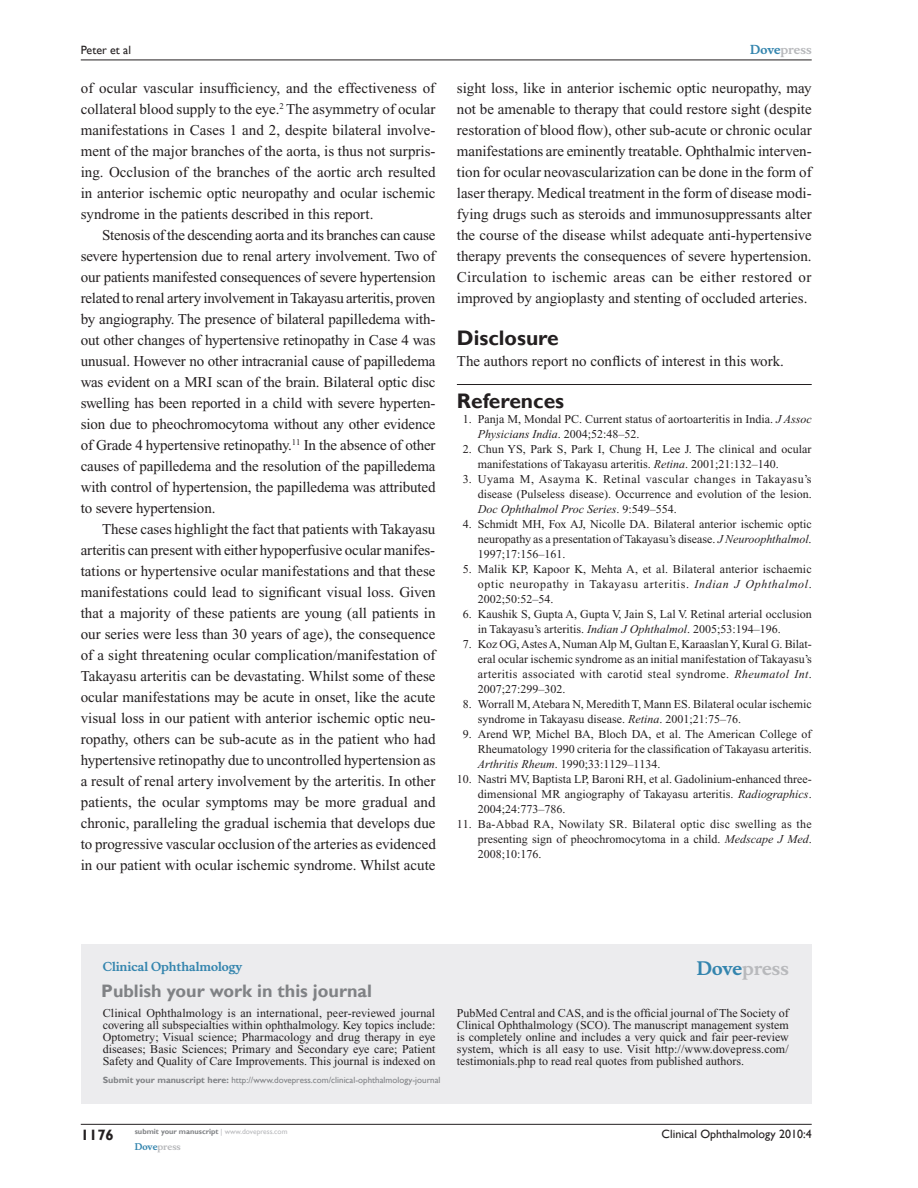
<style>
.page{position:relative;width:918px;height:1188px;background:#fff}
.page>*{position:absolute;margin:0;border:0;box-sizing:border-box;transform-origin:0 0}
.t1{font:700 21px "Gill Sans";color:#231f20}
.t2{font:700 18px "Gill Sans";color:#808285}
.t3{font:700 18px "Musee";color:#b8b9bc}
.t4{font:15px/21px "Times New Roman";color:#231f20;text-align:justify}
.t5{font:700 15px "Gill Sans";color:#231f20}
.t6{font:12px/15px "Times New Roman";color:#231f20;text-align:justify}
.t7{font:12px "Gill Sans";color:#231f20}
.t8{font:700 12px "Musee";color:#3485ae}
.t9{font:700 12px "Musee";color:#b8b9bc}
.t10{font:9px "Gill Sans";color:#808285}
.t11{font:700 9px "Musee";color:#b8b9bc}
.t12{font:700 7.5px "Gill Sans";color:#808285}
.s1{color:#3485ae}
.s2{font-style:italic}
.s3{font-weight:700}
.s4{font-weight:400;color:#b8b9bc}
</style>
<div class="page">
<div style="left:81px;top:944px;width:731px;height:159px;background:#ececee"></div>
<hr style="left:81px;top:1124px;width:731px;height:1px;background:#231f20">
<hr style="left:81px;top:60px;width:731px;height:1px;background:#231f20">
<hr style="left:457px;top:384px;width:355px;height:1px;background:#231f20">
<p class="t7" style="left:81px;top:43px;width:52px">Peter et al</p>
<p class="t4" style="left:81px;top:77px;width:356px">of ocular vascular insufficiency, and the effectiveness of collateral blood supply to the eye.<sup>2</sup> The asymmetry of ocular manifestations in Cases 1 and 2, despite bilateral involve&shy;ment of the major branches of the aorta, is thus not surpris&shy;ing. Occlusion of the branches of the aortic arch resulted in anterior ischemic optic neuropathy and ocular ischemic syndrome in the patients described in this report.</p>
<p class="t4" style="left:81px;top:224px;width:356px;text-indent:21px">Stenosis of the descending aorta and its branches can cause severe hypertension due to renal artery involvement. Two of our patients manifested consequences of severe hypertension related to renal artery involvement in Takayasu arteritis, proven by angiography. The presence of bilateral papilledema with&shy;out other changes of hypertensive retinopathy in Case 4 was unusual. However no other intracranial cause of papilledema was evident on a MRI scan of the brain. Bilateral optic disc swelling has been reported in a child with severe hyperten&shy;sion due to pheochromocytoma without any other evidence of Grade 4 hypertensive retinopathy.<sup>11</sup> In the absence of other causes of papilledema and the resolution of the papilledema with control of hypertension, the papilledema was attributed to severe hypertension.</p>
<p class="t4" style="left:81px;top:518px;width:357px;text-indent:21px">These cases highlight the fact that patients with Takayasu arteritis can present with either hypoperfusive ocular manifes&shy;tations or hypertensive ocular manifestations and that these manifestations could lead to significant visual loss. Given that a majority of these patients are young (all patients in our series were less than 30 years of age), the consequence of a sight threatening ocular complication/manifestation of Takayasu arteritis can be devastating. Whilst some of these ocular manifestations may be acute in onset, like the acute visual loss in our patient with anterior ischemic optic neu&shy;ropathy, others can be sub-acute as in the patient who had hypertensive retinopathy due to uncontrolled hypertension as a result of renal artery involvement by the arteritis. In other patients, the ocular symptoms may be more gradual and chronic, paralleling the gradual ischemia that develops due to progressive vascular occlusion of the arteries as evidenced in our patient with ocular ischemic syndrome. Whilst acute</p>
<p class="t9" style="left:750px;top:43px;width:63px"><span class="s1">Dove</span>press</p>
<p class="t4" style="left:457px;top:77px;width:356px">sight loss, like in anterior ischemic optic neuropathy, may not be amenable to therapy that could restore sight (despite restoration of blood flow), other sub-acute or chronic ocular manifestations are eminently treatable. Ophthalmic interven&shy;tion for ocular neovascularization can be done in the form of laser therapy. Medical treatment in the form of disease modi&shy;fying drugs such as steroids and immunosuppressants alter the course of the disease whilst adequate anti-hypertensive therapy prevents the consequences of severe hypertension.<br>Circulation to ischemic areas can be either restored or improved by angioplasty and stenting of occluded arteries.</p>
<h1 class="t1" style="left:457px;top:325px;width:103px">Disclosure</h1>
<p class="t4" style="left:457px;top:350px;width:329px">The authors report no conflicts of interest in this work.</p>
<h1 class="t1" style="left:457px;top:388px;width:109px">References</h1>
<p class="t6" style="left:478px;top:411px;width:335px;text-indent:-15px">1. Panja M, Mondal PC. Current status of aortoarteritis in India. <span class="s2">J Assoc<br>Physicians India</span>. 2004;52:48–52.</p>
<p class="t6" style="left:478px;top:441px;width:335px;text-indent:-15px">2. Chun YS, Park S, Park I, Chung H, Lee J. The clinical and ocular manifestations of Takayasu arteritis. <span class="s2">Retina</span>. 2001;21:132–140.</p>
<p class="t6" style="left:478px;top:471px;width:335px;text-indent:-15px">3. Uyama M, Asayma K. Retinal vascular changes in Takayasu’s disease (Pulseless disease). Occurrence and evolution of the lesion.<br><span class="s2">Doc Ophthalmol Proc Series</span>. 9:549–554.</p>
<p class="t6" style="left:478px;top:516px;width:335px;text-indent:-15px">4. Schmidt MH, Fox AJ, Nicolle DA. Bilateral anterior ischemic optic neuropathy as a presentation of Takayasu’s disease. <span class="s2">J Neuroophthalmol</span>.<br>1997;17:156–161.</p>
<p class="t6" style="left:478px;top:561px;width:335px;text-indent:-15px">5. Malik KP, Kapoor K, Mehta A, et al. Bilateral anterior ischaemic optic neuropathy in Takayasu arteritis. <span class="s2">Indian J Ophthalmol</span>.<br>2002;50:52–54.</p>
<p class="t6" style="left:478px;top:606px;width:335px;text-indent:-15px">6. Kaushik S, Gupta A, Gupta V, Jain S, Lal V. Retinal arterial occlusion in Takayasu’s arteritis. <span class="s2">Indian J Ophthalmol</span>. 2005;53:194–196.</p>
<p class="t6" style="left:478px;top:636px;width:335px;text-indent:-15px">7. Koz OG, Astes A, Numan Alp M, Gultan E, Karaaslan Y, Kural G. Bilat&shy;eral ocular ischemic syndrome as an initial manifestation of Takayasu’s arteritis associated with carotid steal syndrome. <span class="s2">Rheumatol Int</span>.<br>2007;27:299–302.</p>
<p class="t6" style="left:478px;top:696px;width:335px;text-indent:-15px">8. Worrall M, Atebara N, Meredith T, Mann ES. Bilateral ocular ischemic syndrome in Takayasu disease. <span class="s2">Retina</span>. 2001;21:75–76.</p>
<p class="t6" style="left:478px;top:726px;width:335px;text-indent:-15px">9. Arend WP, Michel BA, Bloch DA, et al. The American College of Rheumatology 1990 criteria for the classification of Takayasu arteritis.<br><span class="s2">Arthritis Rheum</span>. 1990;33:1129–1134.</p>
<p class="t6" style="left:478px;top:771px;width:335px;text-indent:-21px">10. Nastri MV, Baptista LP, Baroni RH, et al. Gadolinium-enhanced three&shy;dimensional MR angiography of Takayasu arteritis. <span class="s2">Radiographics</span>.<br>2004;24:773–786.</p>
<p class="t6" style="left:478px;top:816px;width:335px;text-indent:-21px">11. Ba-Abbad RA, Nowilaty SR. Bilateral optic disc swelling as the presenting sign of pheochromocytoma in a child. <span class="s2">Medscape J Med</span>.<br>2008;10:176.</p>
<p class="t8" style="left:103px;top:959px;width:141px">Clinical Ophthalmology</p>
<p class="t2" style="left:101px;top:980px;width:272px">Publish your work in this journal</p>
<p class="t3" style="left:697px;top:958px;width:94px"><span class="s1">Dove</span>press</p>
<p class="t6" style="left:103px;top:1007px;width:334px;line-height:12px">Clinical Ophthalmology is an international, peer-reviewed journal covering all subspecialties within ophthalmology. Key topics include:<br>Optometry; Visual science; Pharmacology and drug therapy in eye diseases; Basic Sciences; Primary and Secondary eye care; Patient Safety and Quality of Care Improvements. This journal is indexed on</p>
<p class="t6" style="left:457px;top:1007px;width:333px;line-height:12px">PubMed Central and CAS, and is the official journal of The Society of Clinical Ophthalmology (SCO). The manuscript management system is completely online and includes a very quick and fair peer-review system, which is all easy to use. Visit http://www.dovepress.com/ testimonials.php to read real quotes from published authors.</p>
<p class="t10" style="left:103px;top:1075px;width:339px"><span class="s3">Submit your manuscript here:</span> http://www.dovepress.com/clinical-ophthalmology-journal</p>
<p class="t5" style="left:81px;top:1126px;width:35px">1176</p>
<p class="t12" style="left:135px;top:1127px;width:154px">submit your manuscript <span class="s4">| www.dovepress.com</span></p>
<p class="t11" style="left:135px;top:1141px;width:48px"><span class="s1">Dove</span>press</p>
<p class="t7" style="left:662px;top:1127px;width:152px">Clinical Ophthalmology 2010:4</p>
</div>
